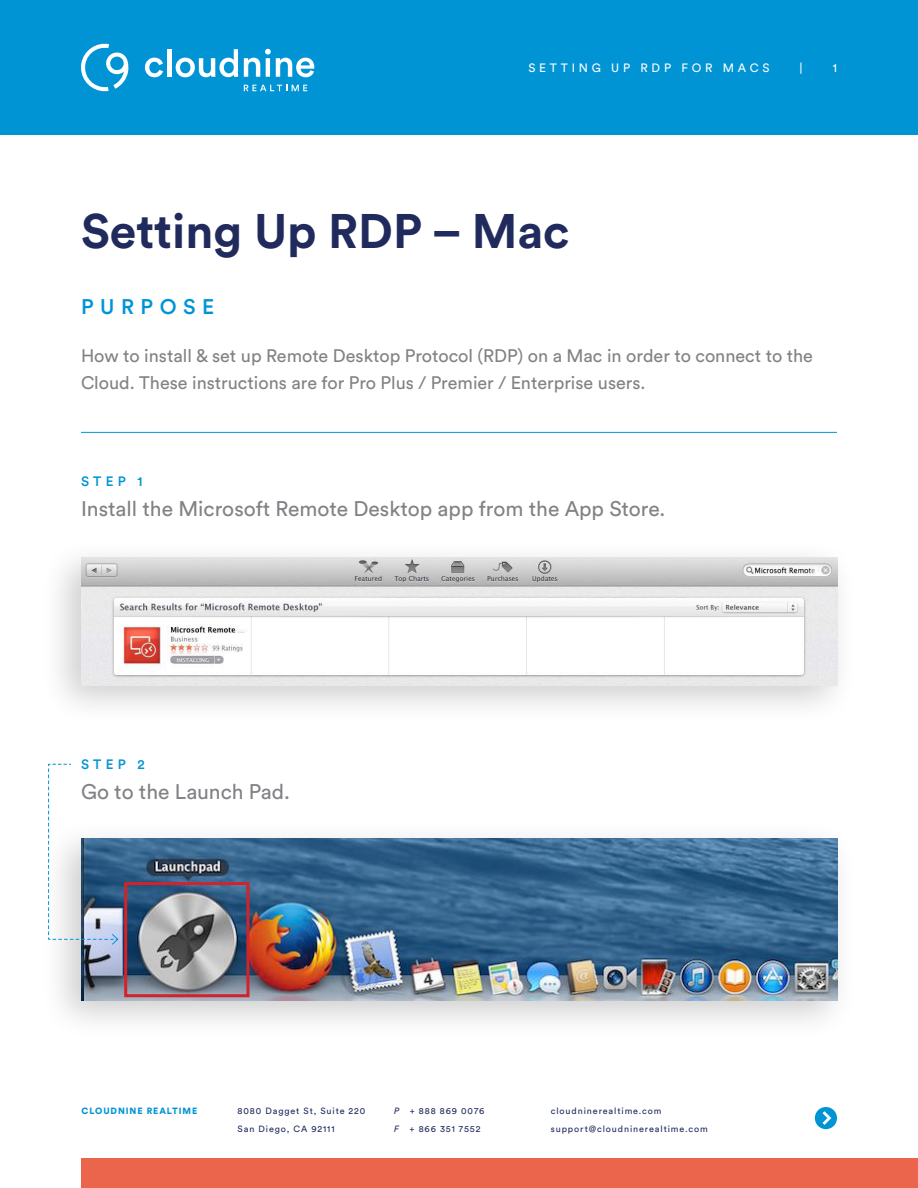
<style>
.page{position:relative;width:918px;height:1188px;background:#fff}
.page>*{position:absolute;margin:0;border:0;box-sizing:border-box;transform-origin:0 0}
.t1{font:700 48px "Circular Std";color:#212a5c}
.t2{font:21px "Circular Std";color:#808285}
.t3{font:500 21px "Circular Std";letter-spacing:.31em;color:#0094d5}
.t4{font:18px/27px "Circular Std";color:#808285}
.t5{font:500 13.5px "Circular Std";letter-spacing:.31em;color:#0094d5}
.t6{font:12px "Circular Std";letter-spacing:.31em;color:#fff}
.t7{font:9px/18px "Circular Std";letter-spacing:.1em;color:#212a5c}
.t8{font:900 9px "Circular Std";letter-spacing:.1em;color:#0094d5}
.s1{font-style:italic}
</style>
<div class="page">
<div style="left:0;top:0;width:918px;height:135px;background:#0094d5"></div>
<svg style="left:815px;top:1107px;width:22px;height:22px"></svg>
<svg style="left:145px;top:58px;width:18px;height:19px"></svg>
<hr style="left:167px;top:49px;width:4px;height:28px;background:#fff">
<svg style="left:176px;top:49px;width:62px;height:28px"></svg>
<svg style="left:244px;top:49px;width:70px;height:28px"></svg>
<svg style="left:244px;top:85px;width:63px;height:6px"></svg>
<svg style="left:81px;top:43px;width:48px;height:48px"></svg>
<div style="left:81px;top:1158px;width:837px;height:30px;background:#ea654b"></div>
<hr style="left:81px;top:432px;width:756px;height:1px;background:#0094d5">
<div style="left:40px;top:819px;width:817px;height:222px;background:#000;opacity:.2"></div>
<img style="left:81px;top:839px;width:756px;height:162px">
<svg style="left:48px;top:763px;width:71px;height:182px"></svg>
<div style="left:124px;top:882px;width:125px;height:115px;border:3px solid #d2232a"></div>
<div style="left:40px;top:538px;width:817px;height:188px;background:#000;opacity:.2"></div>
<img style="left:81px;top:558px;width:756px;height:127px">
<p class="t6" style="left:528px;top:61px;width:243px">SETTING UP RDP FOR MACS</p>
<p class="t6" style="left:800px;top:61px;width:5px">|</p>
<p class="t6" style="left:833px;top:61px;width:6px">1</p>
<h1 class="t1" style="left:81px;top:200px;width:490px">Setting Up RDP – Mac</h1>
<p class="t3" style="left:81px;top:293px;width:135px">PURPOSE</p>
<p class="t4" style="left:81px;top:342px;width:734px">How to install &amp; set up Remote Desktop Protocol (RDP) on a Mac in order to connect to the<br>Cloud. These instructions are for Pro Plus / Premier / Enterprise users.</p>
<p class="t5" style="left:81px;top:473px;width:63px">STEP 1</p>
<p class="t2" style="left:81px;top:496px;width:586px">Install the Microsoft Remote Desktop app from the App Store.</p>
<p class="t5" style="left:81px;top:756px;width:65px">STEP 2</p>
<p class="t2" style="left:81px;top:779px;width:211px">Go to the Launch Pad.</p>
<p class="t8" style="left:82px;top:1105px;width:117px">CLOUDNINE REALTIME</p>
<p class="t7" style="left:394px;top:1102px;width:92px"><span class="s1">P</span> + 888 869 0076<br><span class="s1">F</span> + 866 351 7552</p>
<p class="t7" style="left:551px;top:1102px;width:159px">cloudninerealtime.com support@cloudninerealtime.com</p>
<p class="t7" style="left:238px;top:1102px;width:129px">8080 Dagget St, Suite 220<br>San Diego, CA 92111</p>
</div>
